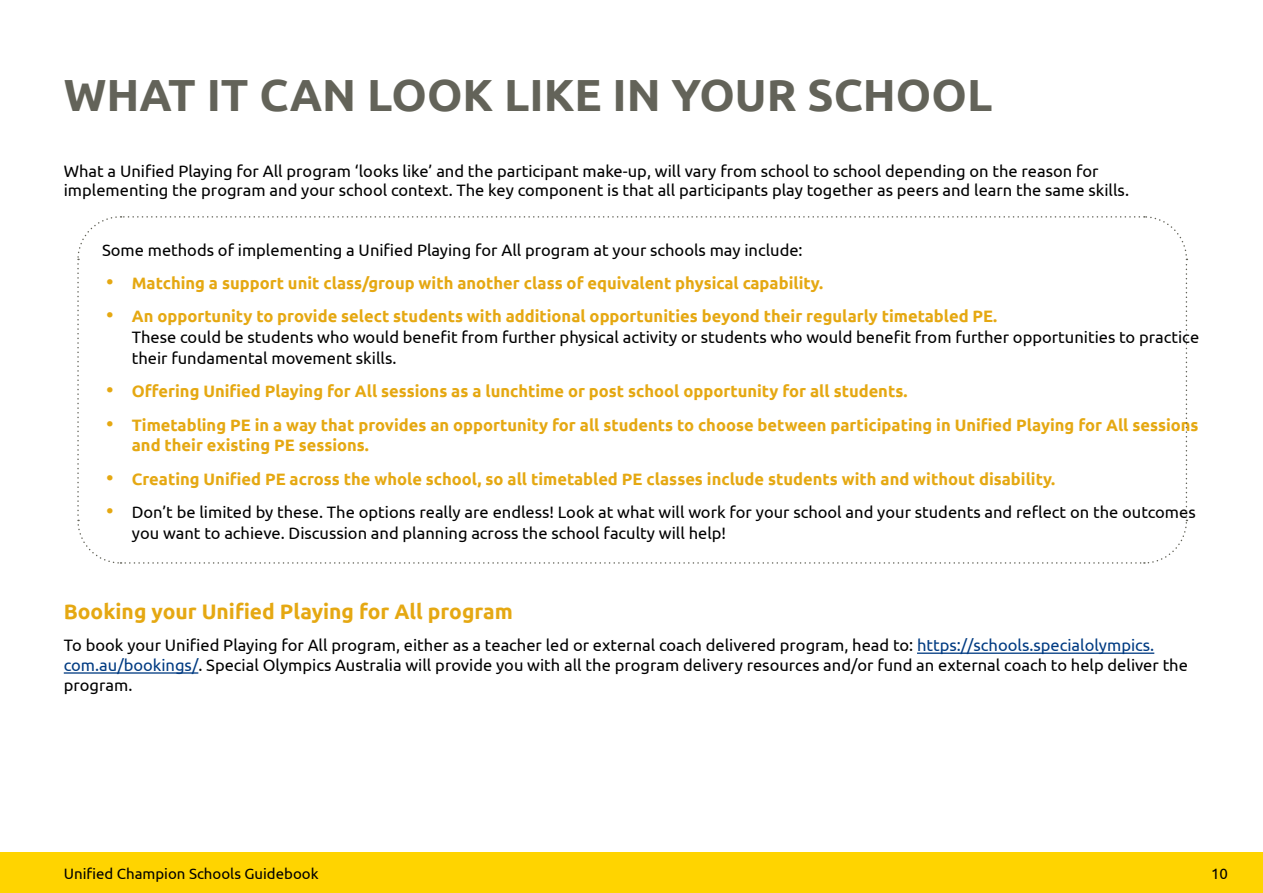
<style>
.page{position:relative;width:1263px;height:893px;background:#fff}
.page>*{position:absolute;margin:0;border:0;box-sizing:border-box;transform-origin:0 0}
.t1{font:700 45px "Ubuntu";color:#636359}
.t2{font:700 21px "Ubuntu";color:#e5a812}
.t3{font:16.5px/19.8px "Ubuntu";color:#000}
.t4{font:700 16.5px/20.7px "Ubuntu";color:#e5a812}
.t5{font:15px "Ubuntu";color:#000}
.s1{font-weight:400;font-size:21px}
.s2{font-size:21px;color:#e5a812}
.s3{font-weight:700;color:#e5a812}
.s4{color:#013b82}
</style>
<div class="page">
<div style="left:0;top:852px;width:1263px;height:41px;background:#ffd400"></div>
<hr style="left:917px;top:652px;width:237px;height:2px;background:#013b82">
<hr style="left:64px;top:672px;width:134px;height:2px;background:#013b82">
<svg style="left:77px;top:216px;width:1111px;height:348px"></svg>
<h1 class="t1" style="left:64px;top:68px;width:930px">WHAT IT CAN LOOK LIKE IN YOUR SCHOOL</h1>
<p class="t3" style="left:64px;top:160px;width:1067px">What a Unified Playing for All program ‘looks like’ and the participant make-up, will vary from school to school depending on the reason for implementing the program and your school context. The key component is that all participants play together as peers and learn the same skills.</p>
<p class="t3" style="left:102px;top:239px;width:702px">Some methods of implementing a Unified Playing for All program at your schools may include:</p>
<p class="t4" style="left:106px;top:273px;width:718px"><span class="s1">•</span> Matching a support unit class/group with another class of equivalent physical capability.</p>
<p class="t3" style="left:132px;top:306px;width:1069px;line-height:20.7px;text-indent:-26px"><span class="s2">•</span> <span class="s3">An opportunity to provide select students with additional opportunities beyond their regularly timetabled PE.<br></span>These could be students who would benefit from further physical activity or students who would benefit from further opportunities to practice their fundamental movement skills.</p>
<p class="t4" style="left:106px;top:381px;width:803px"><span class="s1">•</span> Offering Unified Playing for All sessions as a lunchtime or post school opportunity for all students.</p>
<p class="t4" style="left:132px;top:414px;width:1068px;text-indent:-26px"><span class="s1">•</span> Timetabling PE in a way that provides an opportunity for all students to choose between participating in Unified Playing for All sessions and their existing PE sessions.</p>
<p class="t4" style="left:106px;top:468px;width:950px"><span class="s1">•</span> Creating Unified PE across the whole school, so all timetabled PE classes include students with and without disability.</p>
<p class="t3" style="left:132px;top:501px;width:1065px;line-height:20.7px;text-indent:-26px"><span class="s2">•</span> Don’t be limited by these. The options really are endless! Look at what will work for your school and your students and reflect on the outcomes you want to achieve. Discussion and planning across the school faculty will help!</p>
<p class="t2" style="left:64px;top:598px;width:451px">Booking your Unified Playing for All program</p>
<p class="t3" style="left:64px;top:635px;width:1126px">To book your Unified Playing for All program, either as a teacher led or external coach delivered program, head to: <span class="s4">https://schools.specialolympics. com.au/bookings/</span>. Special Olympics Australia will provide you with all the program delivery resources and/or fund an external coach to help deliver the program.</p>
<p class="t5" style="left:64px;top:864px;width:256px">Unified Champion Schools Guidebook</p>
<p class="t5" style="left:1211px;top:864px;width:18px">10</p>
</div>
